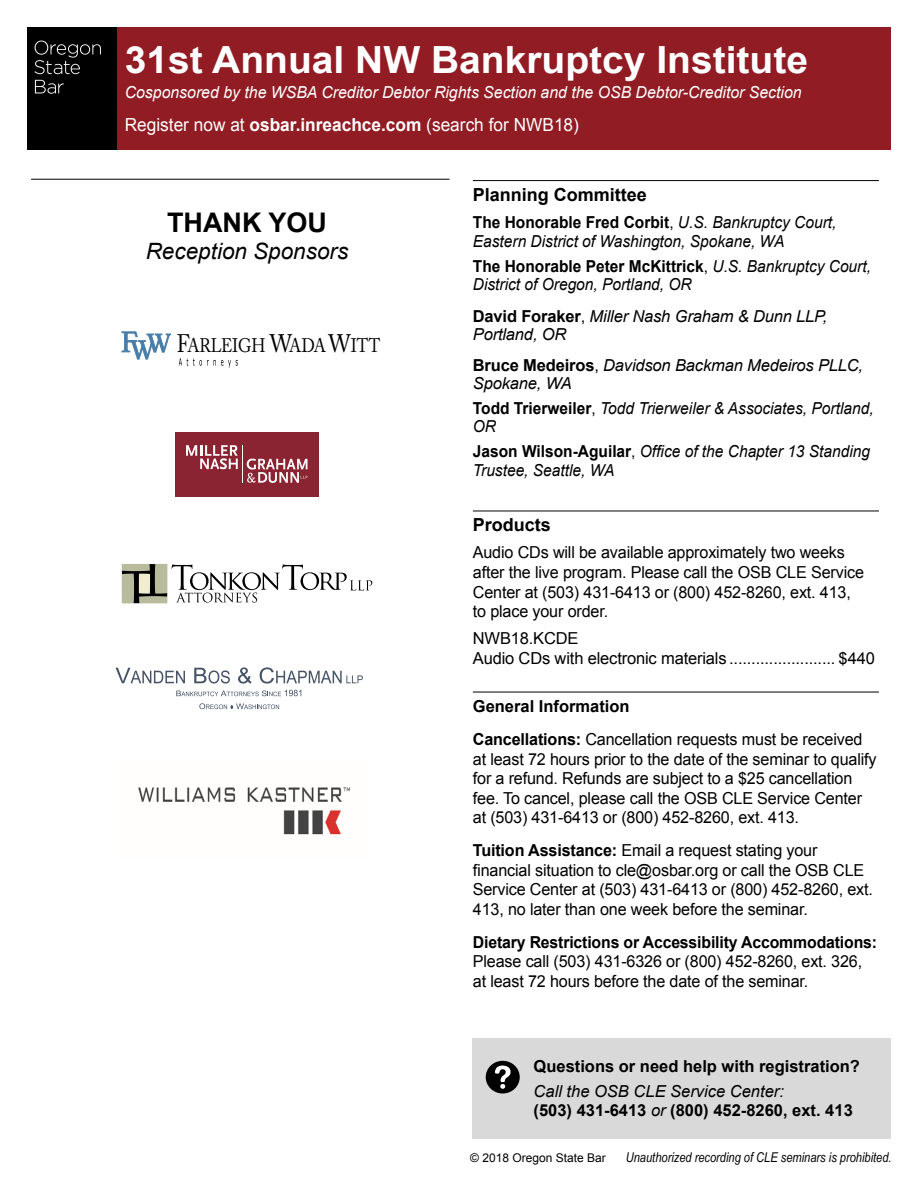
<style>
.page{position:relative;width:918px;height:1188px;background:#fff}
.page>*{position:absolute;margin:0;border:0;box-sizing:border-box;transform-origin:0 0}
.t1{font:700 37.5px "Arial";color:#fff;scale:1.04 1}
.Schedule_time_and_ti{font:700 27px "Arial";color:#000}
.Schedule_time_and_ti-2{font:italic 22.5px "Arial";color:#000}
.t2{font:19.5px "Adobe Caslon Pro";color:#000;scale:.84 1}
.t3{font:18px "Arial";color:#fff;scale:.96 1}
.Section_headings_wit{font:700 18px "Arial";color:#000}
.General_Information{font:16.5px/19.5px "Arial";letter-spacing:-.01em;color:#000}
.Planning_Committee{font:italic 16.5px/19.8px "Arial";color:#000;scale:.94 1}
.Seminar_description{font:16.5px/19.8px "Arial";letter-spacing:-.01em;color:#000}
.Section_headings_wit-2{font:700 16.5px/19.5px "Arial";color:#000}
.Seminar_description-2{font:italic 16.5px/18px "Arial";letter-spacing:-.01em;color:#000}
.t4{font:italic 16.5px "Arial";color:#fff;scale:.96 1}
.Names_and_unbulleted{font:italic 13.5px "Arial Narrow";color:#000}
.Names_and_unbulleted-2{font:12px "Arial";color:#000}
.s1{font-weight:700}
.s2{font-size:25.2px}
.s3{font-weight:700;font-style:normal}
.s4{font-style:normal}
.s5{font-weight:400;font-style:italic}
</style>
<div class="page">
<hr style="left:473px;top:180px;width:406px;height:1px;background:#000">
<hr style="left:473px;top:511px;width:406px;height:1px;background:#000">
<hr style="left:473px;top:692px;width:406px;height:1px;background:#000">
<div style="left:473px;top:1038px;width:418px;height:100px;background:#d9d9d9"></div>
<div style="left:486px;top:1061px;width:34px;height:32px;background:#000;border-radius:50%"></div>
<svg style="left:495px;top:1065px;width:16px;height:24px"></svg>
<hr style="left:31px;top:179px;width:419px;height:1px;background:#000">
<div style="left:111px;top:27px;width:780px;height:122px;background:#911c23"></div>
<div style="left:27px;top:27px;width:90px;height:122px;background:#000"></div>
<svg style="left:35px;top:41px;width:66px;height:33px"></svg>
<svg style="left:35px;top:80px;width:29px;height:14px"></svg>
<div style="left:175px;top:432px;width:143px;height:64px;background:#8a2432"></div>
<svg style="left:186px;top:445px;width:52px;height:24px"></svg>
<hr style="left:243px;top:445px;width:1px;height:38px;background:#fff">
<svg style="left:247px;top:459px;width:60px;height:24px"></svg>
<img style="left:138px;top:787px;width:212px;height:48px">
<svg style="left:122px;top:564px;width:250px;height:39px"></svg>
<svg style="left:179px;top:358px;width:59px;height:10px"></svg>
<svg style="left:122px;top:331px;width:49px;height:29px"></svg>
<svg style="left:116px;top:668px;width:69px;height:15px"></svg>
<svg style="left:194px;top:668px;width:36px;height:16px"></svg>
<svg style="left:238px;top:667px;width:14px;height:17px"></svg>
<svg style="left:260px;top:667px;width:103px;height:17px"></svg>
<svg style="left:176px;top:690px;width:125px;height:6px"></svg>
<svg style="left:199px;top:703px;width:80px;height:6px"></svg>
<p class="t1" style="left:125px;top:35px;width:659px">31st Annual NW Bankruptcy Institute</p>
<p class="t4" style="left:125px;top:82px;width:707px">Cosponsored by the WSBA Creditor Debtor Rights Section and the OSB Debtor-Creditor Section</p>
<p class="t3" style="left:125px;top:113px;width:475px">Register now at <span class="s1">osbar.inreachce.com</span> (search for NWB18)</p>
<p class="Schedule_time_and_ti" style="left:167px;top:205px;width:162px">THANK YOU</p>
<p class="Schedule_time_and_ti-2" style="left:146px;top:237px;width:204px">Reception Sponsors</p>
<p class="t2" style="left:177px;top:334px;width:244px"><span class="s2">F</span>ARLEIGH <span class="s2">W</span>ADA <span class="s2">W</span>ITT</p>
<p class="Section_headings_wit" style="left:473px;top:183px;width:176px">Planning Committee</p>
<p class="Planning_Committee" style="left:473px;top:212px;width:388px"><span class="s3">The Honorable Fred Corbit</span><span class="s4">,</span> U.S. Bankruptcy Court,<br>Eastern District of Washington, Spokane, WA</p>
<p class="Planning_Committee" style="left:473px;top:258px;width:425px;line-height:18px"><span class="s3">The Honorable Peter McKittrick</span><span class="s4">,</span> U.S. Bankruptcy Court,<br>District of Oregon, Portland, OR</p>
<p class="Seminar_description-2" style="left:473px;top:307px;width:356px"><span class="s3">David Foraker</span><span class="s4">,</span> Miller Nash Graham &amp; Dunn LLP,<br>Portland, OR</p>
<p class="Seminar_description-2" style="left:473px;top:357px;width:392px"><span class="s3">Bruce Medeiros</span><span class="s4">,</span> Davidson Backman Medeiros PLLC,<br>Spokane, WA</p>
<p class="Planning_Committee" style="left:473px;top:399px;width:428px;line-height:18px"><span class="s3">Todd Trierweiler</span><span class="s4">,</span> Todd Trierweiler &amp; Associates, Portland,<br>OR</p>
<p class="Planning_Committee" style="left:473px;top:441px;width:424px"><span class="s3">Jason Wilson-Aguilar</span><span class="s4">,</span> Office of the Chapter 13 Standing<br>Trustee, Seattle, WA</p>
<p class="Section_headings_wit" style="left:473px;top:513px;width:80px">Products</p>
<p class="Seminar_description" style="left:473px;top:542px;width:393px">Audio CDs will be available approximately two weeks after the live program. Please call the OSB CLE Service Center at (503) 431-6413 or (800) 452-8260, ext. 413, to place your order.</p>
<p class="Seminar_description" style="left:473px;top:628px;width:403px">NWB18.KCDE<br>Audio CDs with electronic materials ........................ $440</p>
<p class="Section_headings_wit-2" style="left:473px;top:697px;width:158px">General Information</p>
<p class="General_Information" style="left:473px;top:730px;width:405px"><span class="s1">Cancellations:</span> Cancellation requests must be received at least 72 hours prior to the date of the seminar to qualify for a refund. Refunds are subject to a $25 cancellation fee. To cancel, please call the OSB CLE Service Center at (503) 431-6413 or (800) 452-8260, ext. 413.</p>
<p class="General_Information" style="left:473px;top:841px;width:402px"><span class="s1">Tuition Assistance:</span> Email a request stating your financial situation to cle@osbar.org or call the OSB CLE Service Center at (503) 431-6413 or (800) 452-8260, ext.<br>413, no later than one week before the seminar.</p>
<p class="General_Information" style="left:473px;top:933px;width:406px"><span class="s1">Dietary Restrictions or Accessibility Accommodations:<br></span>Please call (503) 431-6326 or (800) 452-8260, ext. 326, at least 72 hours before the date of the seminar.</p>
<p class="Section_headings_wit-2" style="left:534px;top:1057px;width:328px">Questions or need help with registration?</p>
<p class="Section_headings_wit-2" style="left:534px;top:1082px;width:321px"><span class="s5">Call the OSB CLE Service Center:<br></span>(503) 431-6413 <span class="s5">or</span> (800) 452-8260, ext. 413</p>
<p class="Names_and_unbulleted-2" style="left:470px;top:1150px;width:137px">© 2018 Oregon State Bar</p>
<p class="Names_and_unbulleted" style="left:626px;top:1148px;width:267px">Unauthorized recording of CLE seminars is prohibited.</p>
</div>
